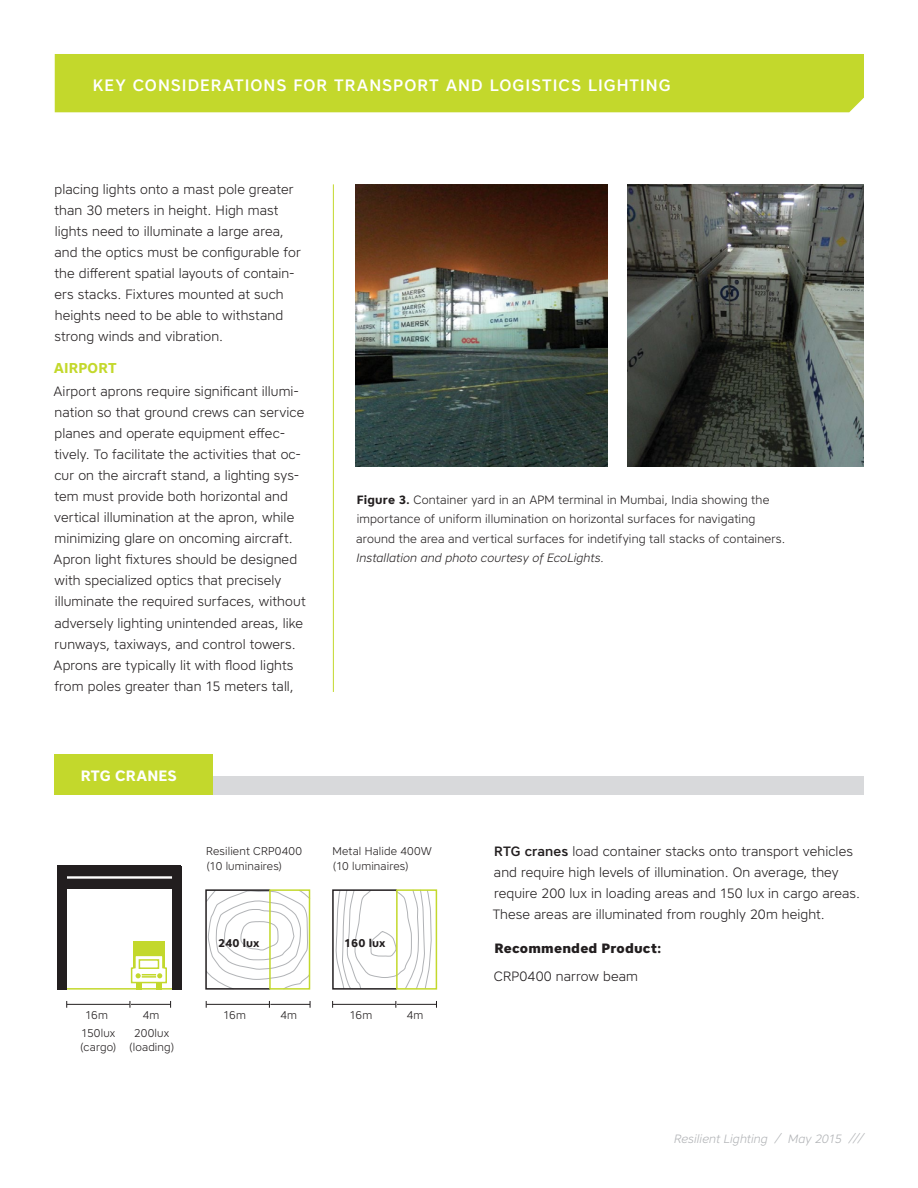
<style>
.page{position:relative;width:918px;height:1188px;background:#fff}
.page>*{position:absolute;margin:0;border:0;box-sizing:border-box;transform-origin:0 0}
.t1{font:500 16.5px "Core Sans A55";letter-spacing:.06em;color:#fff}
.t2{font:700 15px "Core Sans A65";letter-spacing:.005em;color:#fff}
.t3{font:700 14.25px "Core Sans A65";letter-spacing:.005em;color:#c3d82c}
.t4{font:300 13.5px/21px "Core Sans A35";letter-spacing:.005em;color:#221e1f}
.t5{font:800 13.5px "Core Sans A75";letter-spacing:.015em;color:#221e1f}
.t6{font:300 12px/19.5px "Core Sans A35";letter-spacing:.01em;color:#221e1f}
.t7{font:italic 300 12px "Core Sans A35";letter-spacing:.01em;color:#221e1f}
.t8{font:italic 300 12px "Core Sans A35";letter-spacing:.01em;color:#b1b3b6}
.t9{font:300 11.25px/13.5px "Core Sans A35";letter-spacing:.015em;color:#221e1f}
.t10{font:700 11.25px "Core Sans A65";color:#221e1f}
.s1{font-family:"Core Sans A65";font-weight:700}
.s2{font-family:"Core Sans A55";font-weight:500}
</style>
<div class="page">
<div style="left:55px;top:54px;width:809px;height:58px;background:#c3d82c"></div>
<hr style="left:57px;top:988px;width:124px;height:2px;background:#c3d82c">
<div style="left:133px;top:942px;width:32px;height:27px;background:#c3d82c"></div>
<div style="left:57px;top:866px;width:10px;height:124px;background:#221e1f"></div>
<div style="left:172px;top:866px;width:9px;height:124px;background:#221e1f"></div>
<div style="left:57px;top:866px;width:124px;height:23px;background:#221e1f"></div>
<hr style="left:67px;top:1004px;width:63px;height:1px;background:#221e1f">
<hr style="left:206px;top:1004px;width:63px;height:1px;background:#221e1f">
<hr style="left:333px;top:1004px;width:63px;height:1px;background:#221e1f">
<hr style="left:131px;top:1004px;width:40px;height:1px;background:#221e1f">
<hr style="left:270px;top:1004px;width:40px;height:1px;background:#221e1f">
<hr style="left:397px;top:1004px;width:39px;height:1px;background:#221e1f">
<div style="left:332px;top:889px;width:66px;height:101px;border:2px solid #221e1f"></div>
<svg style="left:208px;top:889px;width:103px;height:101px"></svg>
<svg style="left:335px;top:889px;width:97px;height:101px"></svg>
<div style="left:205px;top:889px;width:66px;height:101px;border:2px solid #221e1f"></div>
<div style="left:269px;top:889px;width:41px;height:101px;border:2px solid #c3d82c"></div>
<div style="left:396px;top:889px;width:41px;height:101px;border:2px solid #c3d82c"></div>
<svg style="left:130px;top:956px;width:38px;height:33px"></svg>
<div style="left:67px;top:876px;width:105px;height:3px;border:2px solid #fff"></div>
<div style="left:81px;top:776px;width:783px;height:18px;background:#d8d9db"></div>
<div style="left:54px;top:754px;width:158px;height:40px;background:#c3d82c"></div>
<img style="left:355px;top:184px;width:252px;height:283px">
<img style="left:628px;top:184px;width:236px;height:283px">
<hr style="left:333px;top:184px;width:1px;height:508px;background:#c3d82c">
<p class="t1" style="left:93px;top:74px;width:579px">KEY CONSIDERATIONS FOR TRANSPORT AND LOGISTICS LIGHTING</p>
<p class="t4" style="left:54px;top:179px;width:248px">placing lights onto a mast pole greater than 30 meters in height. High mast lights need to illuminate a large area, and the optics must be configurable for the different spatial layouts of contain&shy;ers stacks. Fixtures mounted at such heights need to be able to withstand strong winds and vibration.</p>
<p class="t3" style="left:54px;top:358px;width:64px">AIRPORT</p>
<p class="t4" style="left:54px;top:381px;width:254px">Airport aprons require significant illumi&shy;nation so that ground crews can service planes and operate equipment effec&shy;tively. To facilitate the activities that oc&shy;cur on the aircraft stand, a lighting sys&shy;tem must provide both horizontal and vertical illumination at the apron, while minimizing glare on oncoming aircraft.<br>Apron light fixtures should be designed with specialized optics that precisely illuminate the required surfaces, without adversely lighting unintended areas, like runways, taxiways, and control towers.<br>Aprons are typically lit with flood lights from poles greater than 15 meters tall,</p>
<p class="t2" style="left:81px;top:766px;width:98px">RTG CRANES</p>
<p class="t6" style="left:356px;top:489px;width:431px"><span class="s1">Figure 3.</span> Container yard in an APM terminal in Mumbai, India showing the importance of uniform illumination on horizontal surfaces for navigating around the area and vertical surfaces for indetifying tall stacks of containers.</p>
<p class="t7" style="left:356px;top:550px;width:249px">Installation and photo courtesy of EcoLights.</p>
<p class="t9" style="left:206px;top:844px;width:97px;line-height:15px">Resilient CRP0400 (10 luminaires)</p>
<p class="t9" style="left:333px;top:844px;width:101px;line-height:15px">Metal Halide 400W (10 luminaires)</p>
<p class="t10" style="left:218px;top:936px;width:43px">240 lux</p>
<p class="t10" style="left:344px;top:936px;width:43px">160 lux</p>
<p class="t9" style="left:85px;top:1008px;width:24px">16m</p>
<p class="t9" style="left:143px;top:1008px;width:18px">4m</p>
<p class="t9" style="left:223px;top:1008px;width:24px">16m</p>
<p class="t9" style="left:280px;top:1008px;width:18px">4m</p>
<p class="t9" style="left:350px;top:1008px;width:24px">16m</p>
<p class="t9" style="left:407px;top:1008px;width:18px">4m</p>
<p class="t9" style="left:80px;top:1027px;width:39px">150lux (cargo)</p>
<p class="t9" style="left:129px;top:1027px;width:47px;text-align:center">200lux (loading)</p>
<p class="t4" style="left:493px;top:840px;width:369px"><span class="s2">RTG cranes</span> load container stacks onto transport vehicles and require high levels of illumination. On average, they require 200 lux in loading areas and 150 lux in cargo areas.<br>These areas are illuminated from roughly 20m height.</p>
<p class="t5" style="left:494px;top:940px;width:168px">Recommended Product:</p>
<p class="t4" style="left:494px;top:966px;width:146px">CRP0400 narrow beam</p>
<p class="t8" style="left:674px;top:1131px;width:191px">Resilient Lighting / May 2015 ///</p>
</div>
